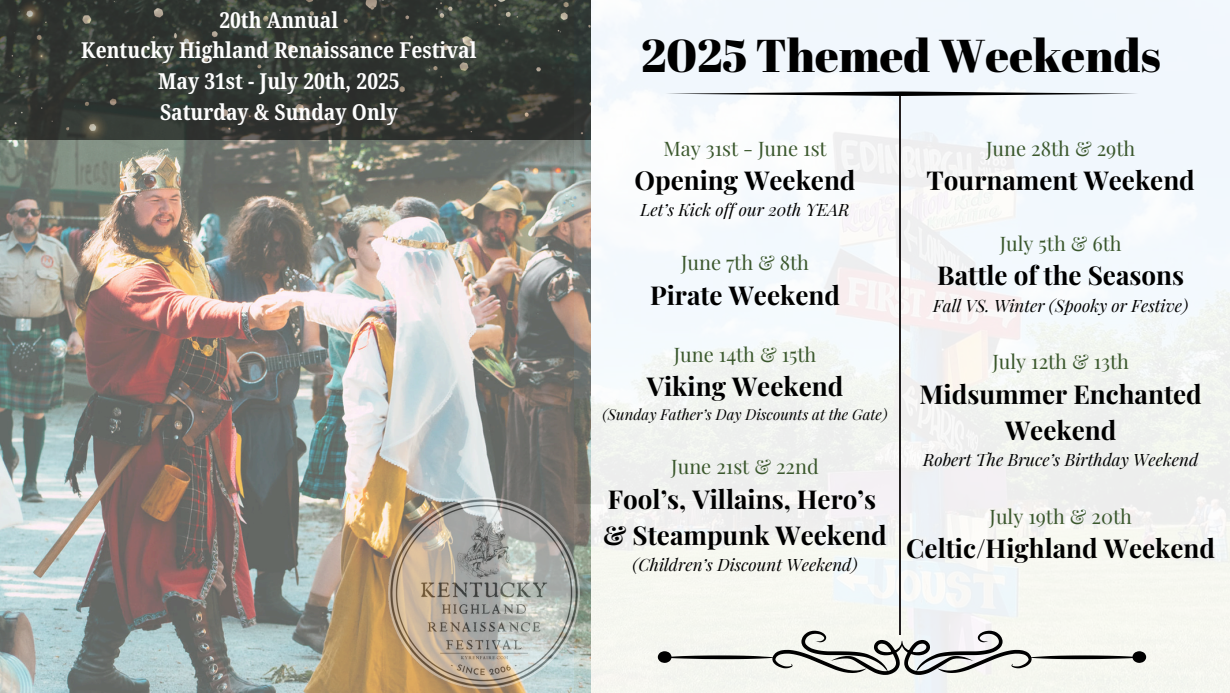
<style>
.page{position:relative;width:1230px;height:693px;background:#fff}
.page>*{position:absolute;margin:0;border:0;box-sizing:border-box;transform-origin:0 0}
.t1{font:46px "Abril Fatface";color:#000}
.t2{font:700 26px/36px "Playfair Display";color:#000}
.t3{font:700 22px/30.8px "Noto Serif Ethiopic Condensed";color:#fefefe;text-align:center}
.t4{font:20px "Playfair Display";color:#3a572c}
.t5{font:italic 17px "Playfair Display";color:#000}
.t6{font:italic 15px "Playfair Display";color:#000}
</style>
<div class="page">
<img style="left:0;top:139px;width:575px;height:554px">
<img style="left:575px;top:0;width:655px;height:693px">
<img style="left:388px;top:497px;width:192px;height:192px">
<img style="left:0;top:0;width:591px;height:139px">
<hr style="left:900px;top:96px;width:1px;height:539px;background:#231f20">
<svg style="left:665px;top:91px;width:474px;height:5px"></svg>
<svg style="left:658px;top:631px;width:488px;height:44px"></svg>
<p class="t3" style="left:81px;top:4px;width:397px">20th Annual<br>Kentucky Highland Renaissance Festival<br>May 31st - July 20th, 2025<br>Saturday &amp; Sunday Only</p>
<p class="t1" style="left:641px;top:23px;width:521px">2025 Themed Weekends</p>
<p class="t4" style="left:663px;top:134px;width:165px">May 31st - June 1st</p>
<p class="t2" style="left:635px;top:161px;width:223px">Opening Weekend</p>
<p class="t5" style="left:641px;top:198px;width:210px">Let’s Kick off our 20th YEAR</p>
<h3 class="t4" style="left:681px;top:249px;width:130px">June 7th &amp; 8th</h3>
<h3 class="t2" style="left:650px;top:276px;width:191px">Pirate Weekend</h3>
<p class="t4" style="left:674px;top:340px;width:144px">June 14th &amp; 15th</p>
<p class="t2" style="left:647px;top:368px;width:198px">Viking Weekend</p>
<h1 class="t6" style="left:603px;top:403px;width:286px">(Sunday Father’s Day Discounts at the Gate)</h1>
<p class="t4" style="left:671px;top:453px;width:149px">June 21st &amp; 22nd</p>
<p class="t2" style="left:603px;top:480px;width:285px">Fool’s, Villains, Hero’s &amp; Steampunk Weekend</p>
<p class="t5" style="left:632px;top:553px;width:227px">(Children’s Discount Weekend)</p>
<h4 class="t4" style="left:986px;top:134px;width:151px">June 28th &amp; 29th</h4>
<h4 class="t2" style="left:927px;top:161px;width:270px">Tournament Weekend</h4>
<h2 class="t4" style="left:1000px;top:229px;width:123px">July 5th &amp; 6th</h2>
<h2 class="t2" style="left:937px;top:257px;width:248px">Battle of the Seasons</h2>
<h2 class="t5" style="left:933px;top:293px;width:256px">Fall VS. Winter (Spooky or Festive)</h2>
<p class="t4" style="left:992px;top:348px;width:138px">July 12th &amp; 13th</p>
<p class="t2" style="left:920px;top:375px;width:284px;text-align:center">Midsummer Enchanted<br>Weekend</p>
<p class="t5" style="left:923px;top:448px;width:277px">Robert The Bruce’s Birthday Weekend</p>
<p class="t4" style="left:989px;top:502px;width:144px">July 19th &amp; 20th</p>
<p class="t2" style="left:906px;top:530px;width:310px">Celtic/Highland Weekend</p>
</div>
